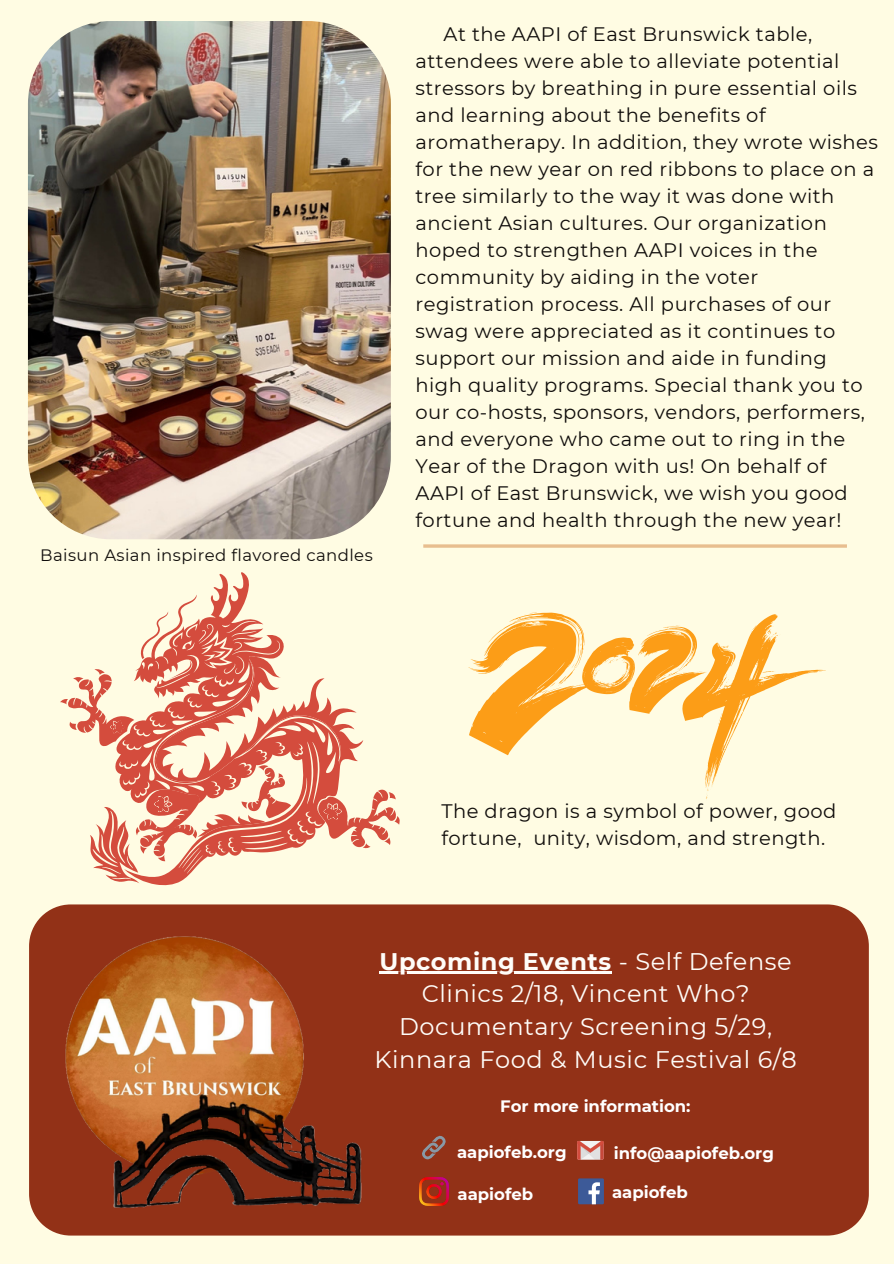
<style>
.page{position:relative;width:894px;height:1264px;background:#fff}
.page>*{position:absolute;margin:0;border:0;box-sizing:border-box;transform-origin:0 0}
.t1{font:24px/32.7px "Montserrat";letter-spacing:.025em;color:#fffdf9;text-align:center}
.t2{font:19.5px/27px "Montserrat";letter-spacing:.025em;color:#100d0b}
.t3{font:700 16.5px "Montserrat";color:#fff}
.t4{font:16.5px "Montserrat";letter-spacing:.025em;color:#100d0b}
.s1{font-weight:700}
</style>
<div class="page">
<div style="left:0;top:0;width:893px;height:1263px;background:#fffce3"></div>
<hr style="left:423px;top:544px;width:423px;height:3px;background:#e8be8f">
<div style="left:29px;top:904px;width:839px;height:331px;background:#923117"></div>
<img style="left:28px;top:21px;width:363px;height:518px;border-radius:83px">
<hr style="left:379px;top:971px;width:232px;height:3px;background:#fffdf9">
<img style="left:60px;top:930px;width:326px;height:306px">
<svg style="left:468px;top:612px;width:357px;height:187px"></svg>
<img style="left:420px;top:1177px;width:28px;height:28px">
<svg style="left:577px;top:1140px;width:26px;height:19px"></svg>
<div style="left:578px;top:1178px;width:25px;height:26px;background:#3d5a98"></div>
<svg style="left:588px;top:1182px;width:11px;height:22px"></svg>
<svg style="left:419px;top:1133px;width:29px;height:28px"></svg>
<svg style="left:149px;top:572px;width:100px;height:313px"></svg>
<svg style="left:60px;top:594px;width:340px;height:289px"></svg>
<h2 class="t4" style="left:40px;top:545px;width:334px">Baisun Asian inspired flavored candles</h2>
<p class="t2" style="left:415px;top:20px;width:464px;text-indent:28px">At the AAPI of East Brunswick table, attendees were able to alleviate potential stressors by breathing in pure essential oils and learning about the benefits of aromatherapy. In addition, they wrote wishes for the new year on red ribbons to place on a tree similarly to the way it was done with ancient Asian cultures. Our organization hoped to strengthen AAPI voices in the community by aiding in the voter registration process. All purchases of our swag were appreciated as it continues to support our mission and aide in funding high quality programs. Special thank you to our co-hosts, sponsors, vendors, performers, and everyone who came out to ring in the Year of the Dragon with us! On behalf of AAPI of East Brunswick, we wish you good fortune and health through the new year!</p>
<h1 class="t2" style="left:441px;top:797px;width:396px">The dragon is a symbol of power, good fortune, unity, wisdom, and strength.</h1>
<h2 class="t1" style="left:374px;top:944px;width:424px"><span class="s1">Upcoming Events</span> - Self Defense<br>Clinics 2/18, Vincent Who?<br>Documentary Screening 5/29,<br>Kinnara Food &amp; Music Festival 6/8</h2>
<h3 class="t3" style="left:500px;top:1095px;width:192px">For more information:</h3>
<h3 class="t3" style="left:457px;top:1141px;width:111px">aapiofeb.org</h3>
<h3 class="t3" style="left:457px;top:1183px;width:77px">aapiofeb</h3>
<p class="t3" style="left:613px;top:1142px;width:162px">info@aapiofeb.org</p>
<p class="t3" style="left:612px;top:1182px;width:77px">aapiofeb</p>
</div>
